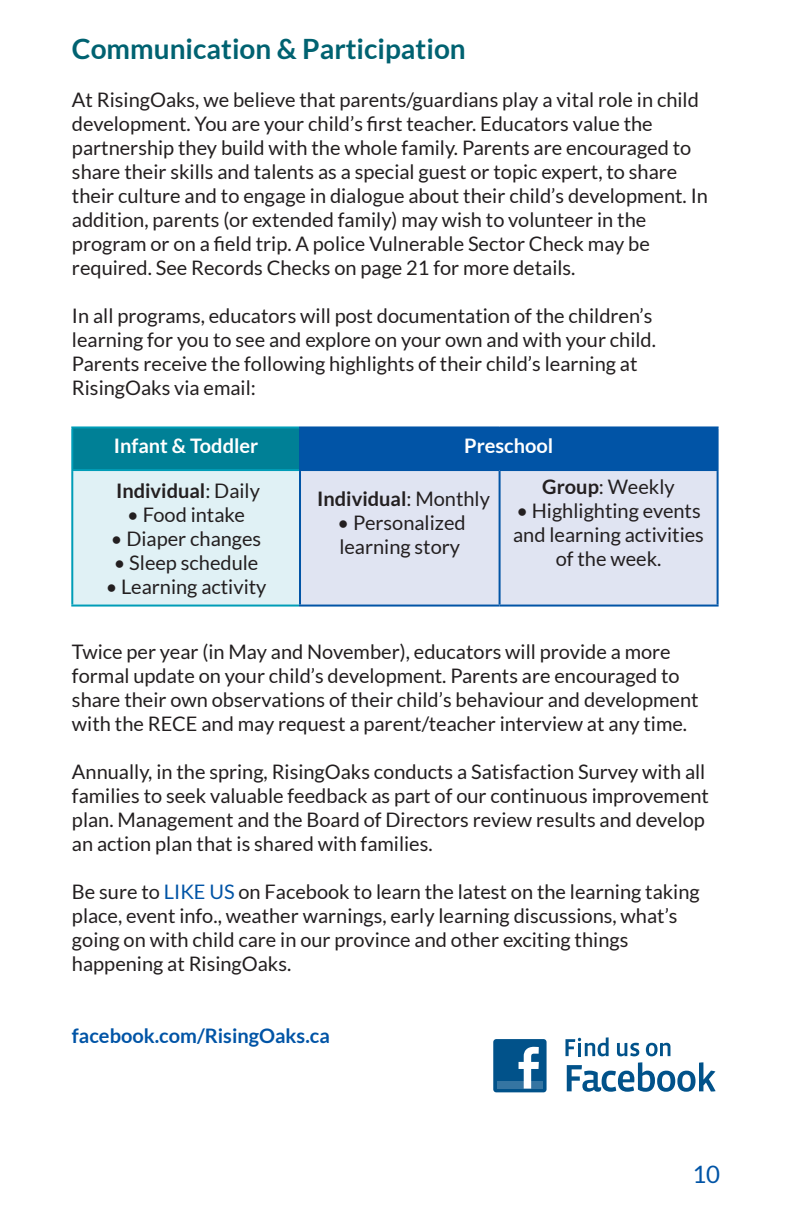
<style>
.page{position:relative;width:792px;height:1224px;background:#fff}
.page>*{position:absolute;margin:0;border:0;box-sizing:border-box;transform-origin:0 0}
.t1{font:700 28px "Lato";color:#006271}
.t2{font:24px "Lato";color:#0154a6}
.t3{font:20px/24px "Lato";color:#231f20}
.t4{font:700 20px "Lato";color:#231f20}
.t5{font:700 20px "Lato";color:#0154a6}
.t6{font:700 20px "Lato";color:#fff}
.s1{font-weight:400}
.s2{font-weight:700}
.s3{color:#0154a6}
</style>
<div class="page">
<div style="left:72px;top:427px;width:228px;height:43px;background:#008096"></div>
<div style="left:300px;top:427px;width:418px;height:43px;background:#0154a6"></div>
<div style="left:72px;top:470px;width:228px;height:136px;background:#e0f1f5"></div>
<div style="left:300px;top:470px;width:200px;height:136px;background:#e0e4f2"></div>
<div style="left:500px;top:470px;width:218px;height:136px;background:#e0e4f2"></div>
<hr style="left:71px;top:426px;width:228px;height:2px;background:#009db7">
<hr style="left:71px;top:428px;width:2px;height:41px;background:#009db7">
<hr style="left:71px;top:469px;width:228px;height:2px;background:#009db7">
<hr style="left:71px;top:471px;width:2px;height:134px;background:#009db7">
<hr style="left:71px;top:605px;width:228px;height:2px;background:#009db7">
<hr style="left:299px;top:426px;width:201px;height:2px;background:#0154a6">
<hr style="left:299px;top:428px;width:2px;height:41px;background:#0154a6">
<hr style="left:500px;top:426px;width:219px;height:2px;background:#0154a6">
<hr style="left:717px;top:428px;width:2px;height:41px;background:#0154a6">
<hr style="left:299px;top:469px;width:201px;height:2px;background:#0154a6">
<hr style="left:500px;top:469px;width:219px;height:2px;background:#0154a6">
<hr style="left:299px;top:471px;width:2px;height:134px;background:#0154a6">
<hr style="left:717px;top:471px;width:2px;height:134px;background:#0154a6">
<hr style="left:299px;top:605px;width:201px;height:2px;background:#0154a6">
<hr style="left:500px;top:605px;width:219px;height:2px;background:#0154a6">
<hr style="left:499px;top:471px;width:2px;height:134px;background:#0154a6">
<svg style="left:565px;top:1037px;width:44px;height:19px"></svg>
<svg style="left:617px;top:1043px;width:22px;height:13px"></svg>
<svg style="left:646px;top:1043px;width:24px;height:13px"></svg>
<svg style="left:567px;top:1062px;width:149px;height:30px"></svg>
<div style="left:493px;top:1039px;width:54px;height:53px;background:#01528a;border-radius:3px"></div>
<div style="left:497px;top:1081px;width:46px;height:8px;background:#3575a2"></div>
<svg style="left:519px;top:1047px;width:20px;height:42px"></svg>
<h3 class="t1" style="left:72px;top:32px;width:395px">Communication &amp; Participation</h3>
<p class="t3" style="left:72px;top:87px;width:637px">At RisingOaks, we believe that parents/guardians play a vital role in child development. You are your child’s first teacher. Educators value the partnership they build with the whole family. Parents are encouraged to share their skills and talents as a special guest or topic expert, to share their culture and to engage in dialogue about their child’s development. In addition, parents (or extended family) may wish to volunteer in the program or on a field trip. A police Vulnerable Sector Check may be required. See Records Checks on page 21 for more details.</p>
<p class="t3" style="left:72px;top:303px;width:586px">In all programs, educators will post documentation of the children’s learning for you to see and explore on your own and with your child.<br>Parents receive the following highlights of their child’s learning at RisingOaks via email:</p>
<p class="t6" style="left:114px;top:434px;width:146px">Infant &amp; Toddler</p>
<p class="t6" style="left:464px;top:434px;width:91px">Preschool</p>
<p class="t4" style="left:116px;top:479px;width:145px">Individual<span class="s1">: Daily</span></p>
<p class="t3" style="left:127px;top:502px;width:119px">• Food intake</p>
<p class="t3" style="left:111px;top:526px;width:152px">• Diaper changes</p>
<p class="t3" style="left:114px;top:551px;width:146px">• Sleep schedule</p>
<p class="t3" style="left:106px;top:575px;width:162px">• Learning activity</p>
<p class="t3" style="left:542px;top:474px;width:134px"><span class="s2">Group</span>: Weekly</p>
<p class="t3" style="left:513px;top:498px;width:192px;text-align:center">• Highlighting events and learning activities of the week.</p>
<p class="t4" style="left:317px;top:487px;width:174px">Individual<span class="s1">: Monthly</span></p>
<p class="t3" style="left:338px;top:510px;width:130px">• Personalized learning story</p>
<p class="t3" style="left:72px;top:639px;width:628px">Twice per year (in May and November), educators will provide a more formal update on your child’s development. Parents are encouraged to share their own observations of their child’s behaviour and development with the RECE and may request a parent/teacher interview at any time.</p>
<p class="t3" style="left:72px;top:759px;width:639px">Annually, in the spring, RisingOaks conducts a Satisfaction Survey with all families to seek valuable feedback as part of our continuous improvement plan. Management and the Board of Directors review results and develop an action plan that is shared with families.</p>
<p class="t3" style="left:72px;top:879px;width:629px">Be sure to <span class="s3">LIKE US</span> on Facebook to learn the latest on the learning taking place, event info., weather warnings, early learning discussions, what’s going on with child care in our province and other exciting things happening at RisingOaks.</p>
<p class="t5" style="left:72px;top:1024px;width:259px">facebook.com/RisingOaks.ca</p>
<p class="t2" style="left:692px;top:1161px;width:29px">10</p>
</div>
